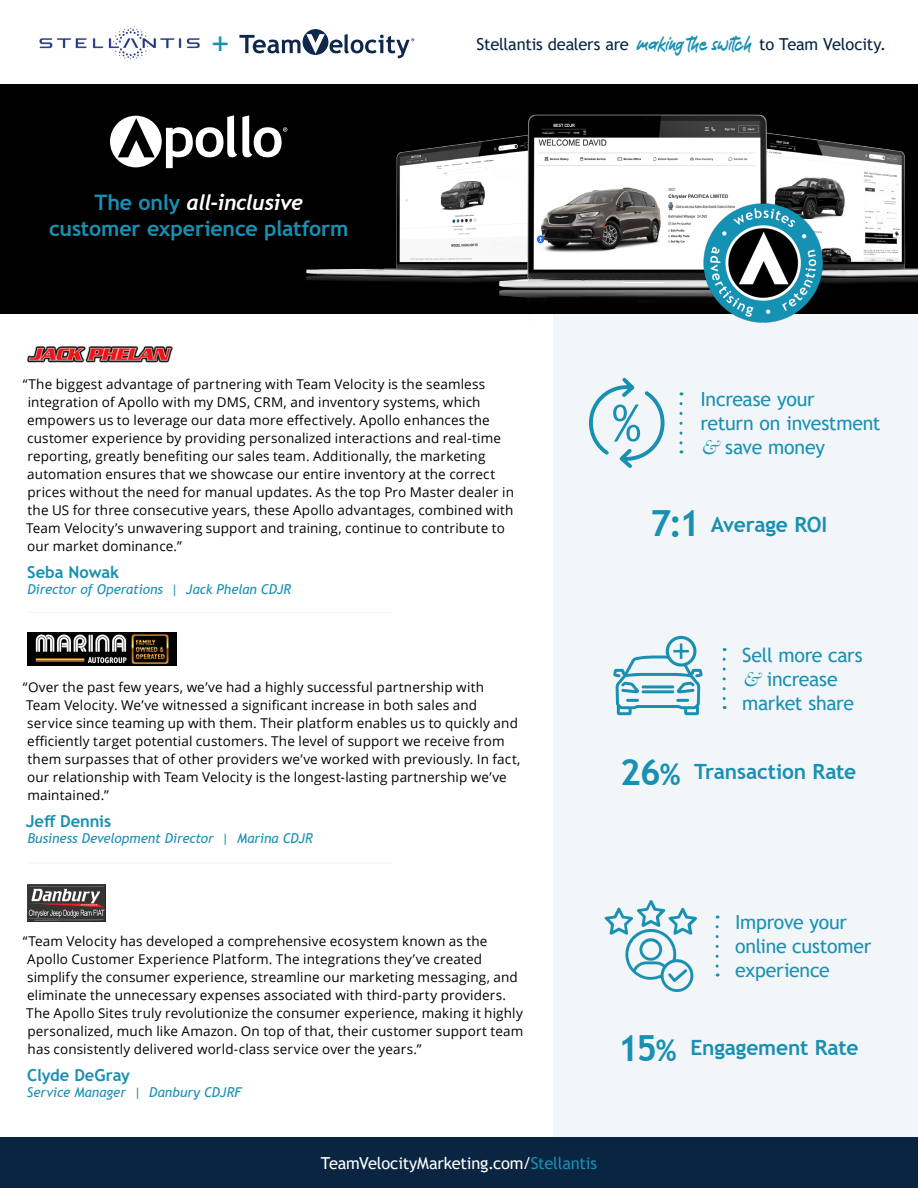
<style>
.page{position:relative;width:918px;height:1188px;background:#fff}
.page>*{position:absolute;margin:0;border:0;box-sizing:border-box;transform-origin:0 0}
.t1{font:50.25px "Trebuchet MS";color:#1990b2}
.t2{font:700 36px "Trebuchet MS";color:#1990b2}
.t3{font:36px "Trebuchet MS";color:#1990b2}
.t4{font:700 21.3px/26.2px "Trebuchet MS";letter-spacing:-.01em;color:#1990b2;text-align:center}
.t5{font:700 21px "Trebuchet MS";letter-spacing:-.01em;color:#1990b2}
.t6{font:19.5px/24px "Trebuchet MS";letter-spacing:-.015em;color:#1990b2}
.t7{font:16.5px "Trebuchet MS";letter-spacing:-.015em;color:#092541}
.t8{font:16.5px "Trebuchet MS";letter-spacing:-.015em;color:#fff}
.t9{font:700 16.5px "Trebuchet MS";letter-spacing:-.005em;color:#1990b2}
.t10{font:13.5px/18px "Open Sans";letter-spacing:.01em;color:#000}
.t11{font:italic 13.5px "Trebuchet MS";letter-spacing:-.005em;color:#1990b2}
.s1{font-family:"Gamoda";font-size:18px;color:#1990b2}
.s2{font-family:"Trebuchet";font-style:italic;color:#fff}
.s3{font-family:"Baskerville Display PT";font-style:italic}
.s4{font-size:30px}
.s5{color:#1990b2}
</style>
<div class="page">
<div style="left:554px;top:307px;width:364px;height:830px;background:#f3f6f8"></div>
<svg style="left:239px;top:29px;width:175px;height:29px"></svg>
<img style="left:39px;top:26px;width:161px;height:35px">
<div style="left:0;top:1137px;width:918px;height:51px;background:#092541"></div>
<div style="left:0;top:84px;width:918px;height:229px;background:#000"></div>
<img style="left:306px;top:114px;width:612px;height:213px">
<svg style="left:110px;top:115px;width:177px;height:53px"></svg>
<svg style="left:605px;top:900px;width:92px;height:92px"></svg>
<svg style="left:716px;top:927px;width:3px;height:50px"></svg>
<svg style="left:589px;top:377px;width:76px;height:91px"></svg>
<svg style="left:679px;top:404px;width:3px;height:49px"></svg>
<svg style="left:667px;top:637px;width:28px;height:28px"></svg>
<div style="left:666px;top:636px;width:30px;height:31px;border:3px solid #1990b2;border-radius:50%"></div>
<svg style="left:613px;top:644px;width:90px;height:71px"></svg>
<svg style="left:723px;top:659px;width:3px;height:50px"></svg>
<hr style="left:31px;top:689px;width:364px;height:1px;background:#f3f6f8">
<hr style="left:27px;top:862px;width:365px;height:2px;background:#f3f6f8">
<img style="left:27px;top:346px;width:146px;height:17px">
<img style="left:27px;top:884px;width:79px;height:37px">
<img style="left:27px;top:633px;width:150px;height:33px">
<hr style="left:27px;top:612px;width:365px;height:1px;background:#f3f6f8">
<img style="left:683px;top:195px;width:161px;height:132px">
<p class="t3" style="left:211px;top:20px;width:20px">+</p>
<p class="t7" style="left:477px;top:34px;width:411px">Stellantis dealers are <span class="s1">making the switch</span> to Team Velocity.</p>
<p class="t4" style="left:49px;top:189px;width:301px">The only <span class="s2">all-inclusive </span>customer experience platform</p>
<p class="t10" style="left:23px;top:374px;width:493px">“The biggest advantage of partnering with Team Velocity is the seamless integration of Apollo with my DMS, CRM, and inventory systems, which empowers us to leverage our data more effectively. Apollo enhances the customer experience by providing personalized interactions and real-time reporting, greatly benefiting our sales team. Additionally, the marketing automation ensures that we showcase our entire inventory at the correct prices without the need for manual updates. As the top Pro Master dealer in the US for three consecutive years, these Apollo advantages, combined with Team Velocity’s unwavering support and training, continue to contribute to our market dominance.”</p>
<p class="t9" style="left:27px;top:561px;width:93px">Seba Nowak</p>
<p class="t11" style="left:28px;top:581px;width:265px">Director of Operations | Jack Phelan CDJR</p>
<p class="t10" style="left:23px;top:678px;width:499px">“Over the past few years, we’ve had a highly successful partnership with Team Velocity. We’ve witnessed a significant increase in both sales and service since teaming up with them. Their platform enables us to quickly and efficiently target potential customers. The level of support we receive from them surpasses that of other providers we’ve worked with previously. In fact, our relationship with Team Velocity is the longest-lasting partnership we’ve maintained.”</p>
<p class="t9" style="left:26px;top:811px;width:87px">Jeff Dennis</p>
<p class="t11" style="left:27px;top:830px;width:287px">Business Development Director | Marina CDJR</p>
<p class="t1" style="left:612px;top:392px;width:32px">%</p>
<p class="t6" style="left:701px;top:387px;width:182px">Increase your<br>return on investment <span class="s3">&amp;</span> save money</p>
<p class="t2" style="left:650px;top:500px;width:52px">7:1</p>
<p class="t5" style="left:711px;top:511px;width:118px">Average ROI</p>
<p class="t6" style="left:742px;top:643px;width:122px">Sell more cars <span class="s3">&amp;</span> increase market share</p>
<p class="t2" style="left:620px;top:750px;width:62px">26<span class="s4">%</span></p>
<p class="t5" style="left:694px;top:759px;width:164px">Transaction Rate</p>
<p class="t10" style="left:23px;top:932px;width:502px">“Team Velocity has developed a comprehensive ecosystem known as the Apollo Customer Experience Platform. The integrations they’ve created simplify the consumer experience, streamline our marketing messaging, and eliminate the unnecessary expenses associated with third-party providers.<br>The Apollo Sites truly revolutionize the consumer experience, making it highly personalized, much like Amazon. On top of that, their customer support team has consistently delivered world-class service over the years.”</p>
<p class="t9" style="left:27px;top:1065px;width:104px">Clyde DeGray</p>
<p class="t11" style="left:27px;top:1084px;width:216px">Service Manager | Danbury CDJRF</p>
<p class="t8" style="left:321px;top:1152px;width:278px">TeamVelocityMarketing.com/<span class="s5">Stellantis</span></p>
<p class="t6" style="left:735px;top:910px;width:138px">Improve your online customer experience</p>
<p class="t2" style="left:618px;top:1026px;width:60px">15<span class="s4">%</span></p>
<p class="t5" style="left:691px;top:1035px;width:170px">Engagement Rate</p>
</div>
